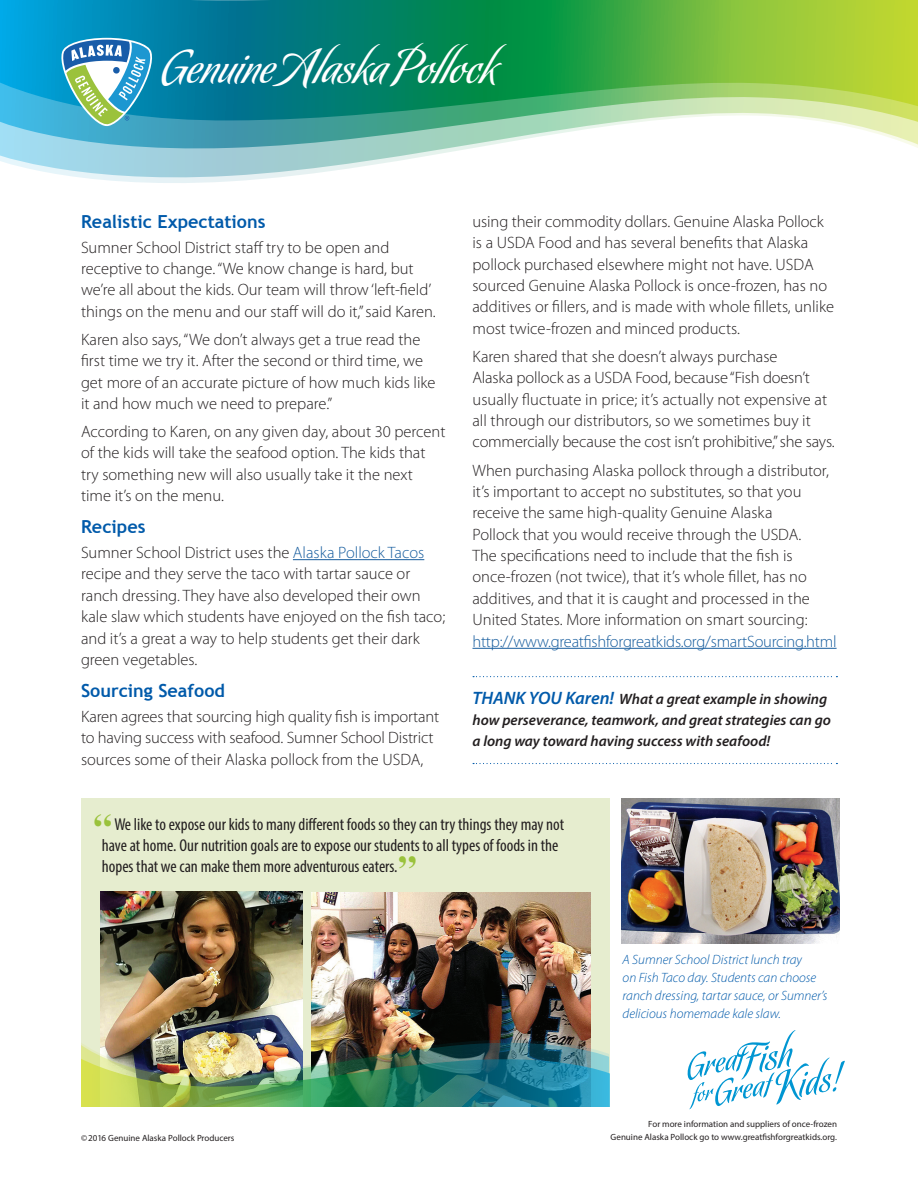
<style>
.page{position:relative;width:918px;height:1188px;background:#fff}
.page>*{position:absolute;margin:0;border:0;box-sizing:border-box;transform-origin:0 0}
.t1{font:46.5px "Koziupack";color:#fff}
.t2{font:700 18px "Trebuchet MS";color:#015aaa}
.t3{font:condensed 17.25px/21px "Myriad Pro";color:#231f20}
.t4{font:300 16.5px/21.3px "Myriad Pro";color:#231f20}
.t5{font:300 16.5px "Myriad Pro";letter-spacing:-.015em;color:#175d9e}
.t6{font:italic 600 15px/21px "Myriad Pro";color:#231f20}
.t7{font:italic 300 13.5px/18px "Myriad Pro";color:#015aaa}
.t8{font:9px "Myriad Pro";color:#231f20}
.s1{color:#175d9e}
.s2{font-size:18px;color:#015aaa}
.s3{font-family:"Times Ten";font-weight:700;font-stretch:normal;font-size:36px;color:#9ac23b}
</style>
<div class="page">
<svg style="left:0;top:153px;width:442px;height:30px"></svg>
<svg style="left:0;top:121px;width:918px;height:32px"></svg>
<svg style="left:0;top:0;width:918px;height:121px;background:#3fa26f"></svg>
<svg style="left:60px;top:38px;width:94px;height:89px"></svg>
<svg style="left:687px;top:1030px;width:158px;height:79px"></svg>
<div style="left:81px;top:798px;width:528px;height:308px;background:#e6edcf"></div>
<hr style="left:293px;top:559px;width:131px;height:1px;background:#175d9e">
<hr style="left:472px;top:648px;width:365px;height:1px;background:#175d9e">
<img style="left:311px;top:892px;width:280px;height:144px">
<svg style="left:473px;top:676px;width:364px;height:1px"></svg>
<svg style="left:473px;top:763px;width:364px;height:1px"></svg>
<img style="left:621px;top:798px;width:219px;height:145px">
<img style="left:100px;top:891px;width:202px;height:145px">
<img style="left:81px;top:1036px;width:528px;height:71px">
<h1 class="t1" style="left:162px;top:40px;width:336px">Genuine Alaska Pollock</h1>
<p class="t2" style="left:81px;top:210px;width:186px">Realistic Expectations</p>
<p class="t4" style="left:81px;top:237px;width:356px">Sumner School District staff try to be open and receptive to change. “We know change is hard, but we’re all about the kids. Our team will throw ‘left-field’ things on the menu and our staff will do it,” said Karen.</p>
<p class="t4" style="left:81px;top:329px;width:356px">Karen also says, “We don’t always get a true read the first time we try it. After the second or third time, we get more of an accurate picture of how much kids like it and how much we need to prepare.”</p>
<p class="t4" style="left:81px;top:421px;width:366px">According to Karen, on any given day, about 30 percent of the kids will take the seafood option. The kids that try something new will also usually take it the next time it’s on the menu.</p>
<p class="t2" style="left:81px;top:516px;width:66px">Recipes</p>
<p class="t4" style="left:81px;top:542px;width:366px">Sumner School District uses the <span class="s1">Alaska Pollock Tacos </span>recipe and they serve the taco with tartar sauce or ranch dressing. They have also developed their own kale slaw which students have enjoyed on the fish taco; and it’s a great a way to help students get their dark green vegetables.</p>
<p class="t2" style="left:81px;top:680px;width:145px">Sourcing Seafood</p>
<p class="t4" style="left:81px;top:706px;width:360px">Karen agrees that sourcing high quality fish is important to having success with seafood. Sumner School District sources some of their Alaska pollock from the USDA,</p>
<p class="t4" style="left:472px;top:211px;width:363px">using their commodity dollars. Genuine Alaska Pollock is a USDA Food and has several benefits that Alaska pollock purchased elsewhere might not have. USDA sourced Genuine Alaska Pollock is once-frozen, has no additives or fillers, and is made with whole fillets, unlike most twice-frozen and minced products.</p>
<p class="t4" style="left:472px;top:346px;width:364px">Karen shared that she doesn’t always purchase<br>Alaska pollock as a USDA Food, because “Fish doesn’t usually fluctuate in price; it’s actually not expensive at all through our distributors, so we sometimes buy it commercially because the cost isn’t prohibitive,” she says.</p>
<p class="t4" style="left:472px;top:460px;width:358px">When purchasing Alaska pollock through a distributor, it’s important to accept no substitutes, so that you receive the same high-quality Genuine Alaska<br>Pollock that you would receive through the USDA.<br>The specifications need to include that the fish is once-frozen (not twice), that it’s whole fillet, has no additives, and that it is caught and processed in the United States. More information on smart sourcing:</p>
<p class="t5" style="left:472px;top:632px;width:366px">http://www.greatfishforgreatkids.org/smartSourcing.html</p>
<p class="t6" style="left:472px;top:688px;width:360px"><span class="s2">THANK YOU Karen!</span> What a great example in showing how perseverance, teamwork, and great strategies can go a long way toward having success with seafood!</p>
<p class="t3" style="left:102px;top:814px;width:464px;text-indent:-9px"><span class="s3">“</span>We like to expose our kids to many different foods so they can try things they may not have at home. Our nutrition goals are to expose our students to all types of foods in the hopes that we can make them more adventurous eaters.<span class="s3">”</span></p>
<p class="t7" style="left:623px;top:951px;width:206px">A Sumner School District lunch tray<br>on Fish Taco day. Students can choose ranch dressing, tartar sauce, or Sumner’s delicious homemade kale slaw.</p>
<p class="t8" style="left:648px;top:1118px;width:190px">For more information and suppliers of once-frozen</p>
<p class="t8" style="left:81px;top:1132px;width:155px">© 2016 Genuine Alaska Pollock Producers</p>
<p class="t8" style="left:611px;top:1132px;width:228px">Genuine Alaska Pollock go to www.greatfishforgreatkids.org.</p>
</div>
